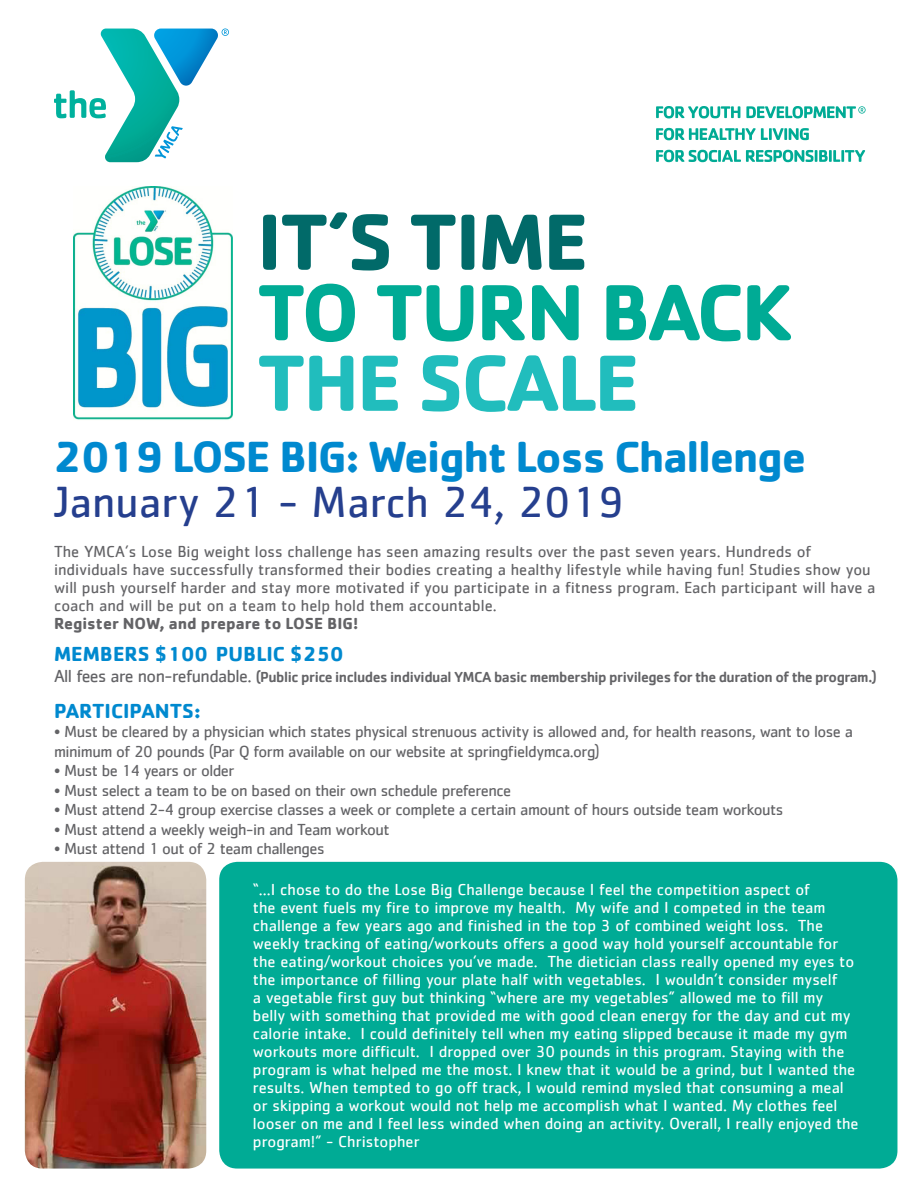
<style>
.page{position:relative;width:918px;height:1188px;background:#fff}
.page>*{position:absolute;margin:0;border:0;box-sizing:border-box;transform-origin:0 0}
.t1{font:700 82.5px/70.5px "Cachet";letter-spacing:-.03em;color:#00ab95}
.t2{font:700 45px/45px "Cachet";letter-spacing:-.03em;color:#0089cf}
.t3{font:700 21px "Cachet";color:#0089cf}
.t4{font:16.5px/18px "Cachet";color:#fff}
.t5{font:16.5px/19.5px "Cachet";letter-spacing:-.03em;color:#636366}
.t6{font:16.5px/18px "Cachet";color:#636366}
.t7{font:500 15px "Cachet";letter-spacing:-.03em;color:#636366}
.s1{color:#016a69}
.s2{color:#21bdbd}
.s3{font-weight:400;color:#253f8e}
.s4{font-weight:700}
.s5{font-weight:400;font-size:18px}
</style>
<div class="page">
<img style="left:74px;top:186px;width:158px;height:234px">
<svg style="left:54px;top:29px;width:175px;height:133px"></svg>
<svg style="left:656px;top:106px;width:84px;height:12px"></svg>
<svg style="left:656px;top:128px;width:153px;height:12px"></svg>
<svg style="left:656px;top:150px;width:209px;height:12px"></svg>
<svg style="left:746px;top:106px;width:120px;height:12px"></svg>
<img style="left:25px;top:862px;width:181px;height:307px">
<div style="left:219px;top:862px;width:678px;height:307px;background:#00ab95;border-radius:18px"></div>
<p class="t1" style="left:257px;top:204px;width:537px"><span class="s1">IT’S TIME<br></span>TO TURN BACK<br><span class="s2">THE SCALE</span></p>
<p class="t2" style="left:54px;top:433px;width:754px">2019 LOSE BIG: Weight Loss Challenge<br><span class="s3">January 21 - March 24, 2019</span></p>
<p class="t6" style="left:54px;top:543px;width:823px">The YMCA’s Lose Big weight loss challenge has seen amazing results over the past seven years. Hundreds of individuals have successfully transformed their bodies creating a healthy lifestyle while having fun! Studies show you will push yourself harder and stay more motivated if you participate in a fitness program. Each participant will have a coach and will be put on a team to help hold them accountable.<br><span class="s4">Register NOW, and prepare to LOSE BIG!</span></p>
<p class="t3" style="left:54px;top:641px;width:291px">MEMBERS $100 PUBLIC $250</p>
<p class="t7" style="left:54px;top:668px;width:825px"><span class="s5">All fees are non-refundable.</span> (Public price includes individual YMCA basic membership privileges for the duration of the program.)</p>
<p class="t3" style="left:54px;top:697px;width:148px">PARTICIPANTS:</p>
<p class="t5" style="left:54px;top:722px;width:800px">• Must be cleared by a physician which states physical strenuous activity is allowed and, for health reasons, want to lose a minimum of 20 pounds (Par Q form available on our website at springfieldymca.org)</p>
<p class="t5" style="left:54px;top:761px;width:182px">• Must be 14 years or older</p>
<p class="t5" style="left:54px;top:780px;width:459px">• Must select a team to be on based on their own schedule preference</p>
<p class="t5" style="left:54px;top:800px;width:731px">• Must attend 2-4 group exercise classes a week or complete a certain amount of hours outside team workouts</p>
<p class="t5" style="left:54px;top:819px;width:337px">• Must attend a weekly weigh-in and Team workout</p>
<p class="t5" style="left:54px;top:839px;width:272px">• Must attend 1 out of 2 team challenges</p>
<p class="t4" style="left:253px;top:880px;width:607px">“...I chose to do the Lose Big Challenge because I feel the competition aspect of<br>the event fuels my fire to improve my health. My wife and I competed in the team challenge a few years ago and finished in the top 3 of combined weight loss. The weekly tracking of eating/workouts offers a good way hold yourself accountable for the eating/workout choices you’ve made. The dietician class really opened my eyes to the importance of filling your plate half with vegetables. I wouldn’t consider myself<br>a vegetable first guy but thinking “where are my vegetables” allowed me to fill my belly with something that provided me with good clean energy for the day and cut my calorie intake. I could definitely tell when my eating slipped because it made my gym workouts more difficult. I dropped over 30 pounds in this program. Staying with the program is what helped me the most. I knew that it would be a grind, but I wanted the results. When tempted to go off track, I would remind mysled that consuming a meal or skipping a workout would not help me accomplish what I wanted. My clothes feel looser on me and I feel less winded when doing an activity. Overall, I really enjoyed the program!” - Christopher</p>
</div>
